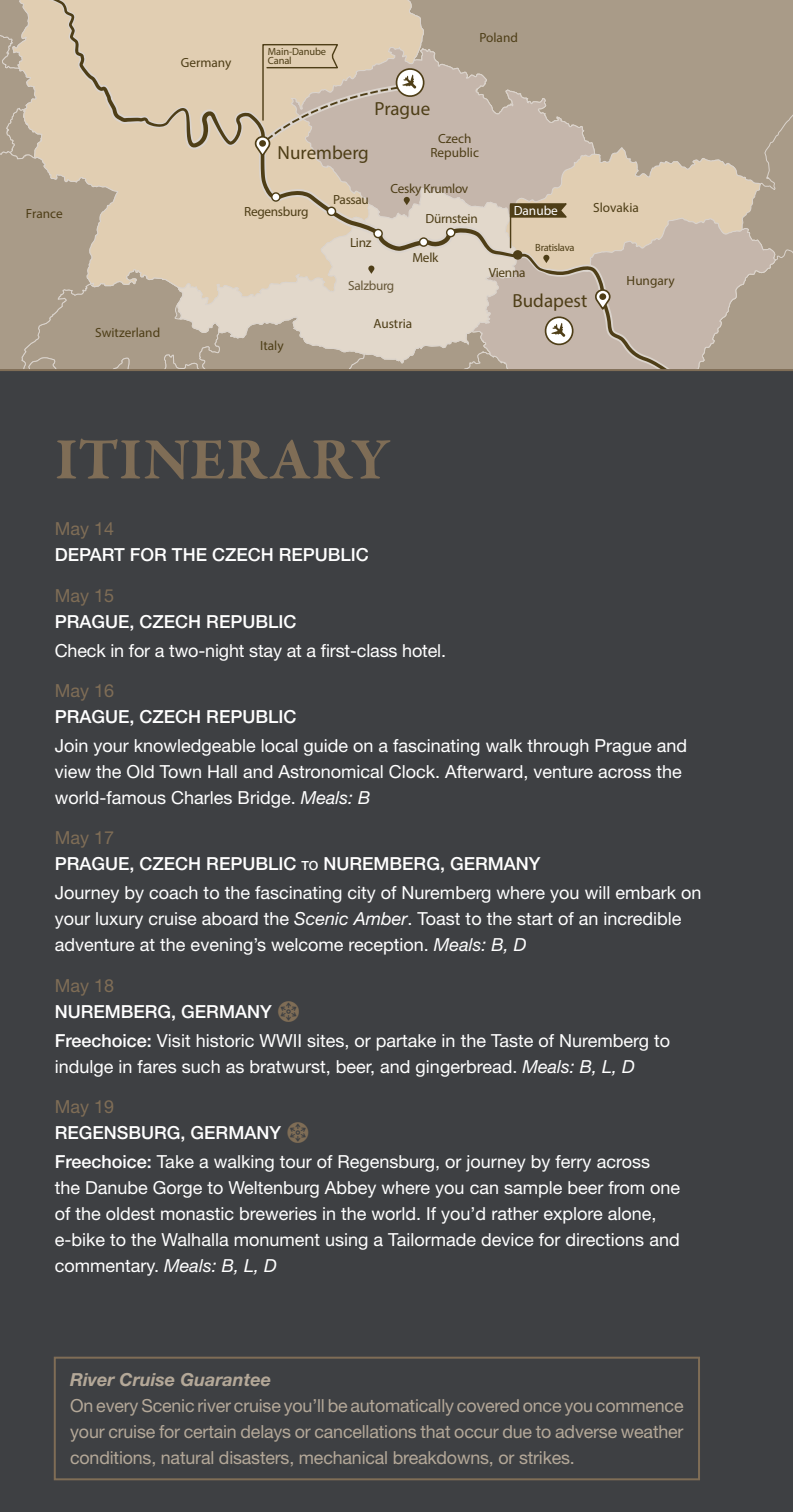
<style>
.page{position:relative;width:793px;height:1512px;background:#fff}
.page>*{position:absolute;margin:0;border:0;box-sizing:border-box;transform-origin:0 0}
.t1{font:700 60px "Garamond Premr Pro";color:#7f6d56}
.t2{font:40px "Scenic Itinerary Iconsv 2";color:#7f6d56}
.t3{font:19px "Akkurat";color:#4e3e17}
.t4{font:18px/26px "Helvetica Neue LT Std";color:#fff}
.t5{font:18px/26px "Helvetica Neue LT Std";letter-spacing:-.01em;color:#b4a898;text-align:justify}
.t6{font:500 18px/26px "Helvetica Neue LT Std";color:#fff}
.t7{font:18px "Helvetica Neue LT Std";color:#7f6d56}
.t8{font:italic 700 18px "Helvetica Neue LT Std";color:#b4a898}
.t9{font:italic 13.2px/13.2px "Superior Title";color:#4e3e17;text-align:center}
.t10{font:13.2px "Akkurat";letter-spacing:-.025em;color:#4e3e17}
.t11{font:13.2px "Akkurat";letter-spacing:-.025em;color:#665738}
.t12{font:italic 13.2px "Superior Title";color:#fff}
.t13{font:italic 10.4px/9.4px "Superior Title";letter-spacing:-.015em;color:#4e3e17}
.t14{font:10.4px "Akkurat";letter-spacing:-.025em;color:#4e3e17}
.s1{font-style:italic}
.s2{font-weight:400;color:#7f6d56}
.s3{font-size:12.6px}
.s4{font-weight:500}
</style>
<div class="page">
<div style="left:0;top:0;width:792px;height:1512px;background:#3e4043"></div>
<svg style="left:0;top:0;width:792px;height:369px;background:#c5b6a2"></svg>
<hr style="left:0;top:369px;width:792px;height:2px;background:#7f6d56">
<div style="left:54px;top:1357px;width:645px;height:123px;border:2px solid #7f6d56"></div>
<p class="t9" style="left:26px;top:209px;width:38px">France</p>
<p class="t9" style="left:95px;top:327px;width:66px">Switzerland</p>
<p class="t9" style="left:181px;top:58px;width:52px">Germany</p>
<p class="t13" style="left:268px;top:47px;width:60px">Main-Danube<br>Canal</p>
<p class="t9" style="left:479px;top:33px;width:40px">Poland</p>
<p class="t3" style="left:277px;top:145px;width:93px">Nuremberg</p>
<p class="t3" style="left:374px;top:101px;width:57px">Prague</p>
<p class="t9" style="left:430px;top:134px;width:50px">Czech<br>Republic</p>
<p class="t10" style="left:244px;top:207px;width:66px">Regensburg</p>
<p class="t10" style="left:333px;top:194px;width:37px">Passau</p>
<p class="t10" style="left:350px;top:238px;width:23px">Linz</p>
<p class="t10" style="left:390px;top:184px;width:79px">Cesky Krumlov</p>
<p class="t10" style="left:425px;top:213px;width:54px">Dürnstein</p>
<p class="t10" style="left:412px;top:253px;width:27px">Melk</p>
<p class="t12" style="left:513px;top:205px;width:46px">Danube</p>
<p class="t14" style="left:535px;top:243px;width:41px">Bratislava</p>
<p class="t9" style="left:593px;top:203px;width:47px">Slovakia</p>
<p class="t9" style="left:260px;top:341px;width:25px">Italy</p>
<p class="t11" style="left:348px;top:280px;width:48px">Salzburg</p>
<p class="t9" style="left:373px;top:318px;width:40px">Austria</p>
<p class="t10" style="left:488px;top:268px;width:38px">Vienna</p>
<p class="t3" style="left:512px;top:293px;width:76px">Budapest</p>
<p class="t9" style="left:626px;top:275px;width:50px">Hungary</p>
<h1 class="t1" style="left:55px;top:431px;width:336px">ITINERARY</h1>
<p class="t7" style="left:55px;top:523px;width:61px">May 14</p>
<p class="t6" style="left:55px;top:544px;width:315px">DEPART FOR THE CZECH REPUBLIC</p>
<p class="t7" style="left:55px;top:589px;width:61px">May 15</p>
<p class="t6" style="left:55px;top:611px;width:243px">PRAGUE, CZECH REPUBLIC</p>
<p class="t4" style="left:55px;top:639px;width:392px">Check in for a two-night stay at a first-class hotel.</p>
<p class="t7" style="left:55px;top:684px;width:61px">May 16</p>
<p class="t6" style="left:55px;top:706px;width:243px">PRAGUE, CZECH REPUBLIC</p>
<p class="t4" style="left:55px;top:735px;width:633px">Join your knowledgeable local guide on a fascinating walk through Prague and view the Old Town Hall and Astronomical Clock. Afterward, venture across the world-famous Charles Bridge. <span class="s1">Meals: B</span></p>
<p class="t6" style="left:55px;top:827px;width:487px"><span class="s2">May 17<br></span>PRAGUE, CZECH REPUBLIC <span class="s3">TO</span> NUREMBERG, GERMANY</p>
<p class="t4" style="left:55px;top:882px;width:647px">Journey by coach to the fascinating city of Nuremberg where you will embark on your luxury cruise aboard the <span class="s1">Scenic Amber</span>. Toast to the start of an incredible adventure at the evening’s welcome reception. <span class="s1">Meals: B, D</span></p>
<p class="t7" style="left:55px;top:979px;width:61px">May 18</p>
<p class="t6" style="left:55px;top:1000px;width:218px">NUREMBERG, GERMANY</p>
<h2 class="t2" style="left:276px;top:984px;width:25px">f</h2>
<p class="t4" style="left:55px;top:1029px;width:616px"><span class="s4">Freechoice:</span> Visit historic WWII sites, or partake in the Taste of Nuremberg to indulge in fares such as bratwurst, beer, and gingerbread. <span class="s1">Meals: B, L, D</span></p>
<p class="t7" style="left:55px;top:1100px;width:61px">May 19</p>
<p class="t6" style="left:55px;top:1122px;width:228px">REGENSBURG, GERMANY</p>
<h2 class="t2" style="left:286px;top:1106px;width:25px">f</h2>
<p class="t4" style="left:55px;top:1151px;width:626px"><span class="s4">Freechoice:</span> Take a walking tour of Regensburg, or journey by ferry across<br>the Danube Gorge to Weltenburg Abbey where you can sample beer from one of the oldest monastic breweries in the world. If you’d rather explore alone, e-bike to the Walhalla monument using a Tailormade device for directions and commentary. <span class="s1">Meals: B, L, D</span></p>
<p class="t8" style="left:70px;top:1373px;width:202px">River Cruise Guarantee</p>
<p class="t5" style="left:70px;top:1395px;width:614px">On every Scenic river cruise you’ll be automatically covered once you commence your cruise for certain delays or cancellations that occur due to adverse weather conditions, natural disasters, mechanical breakdowns, or strikes.</p>
</div>
